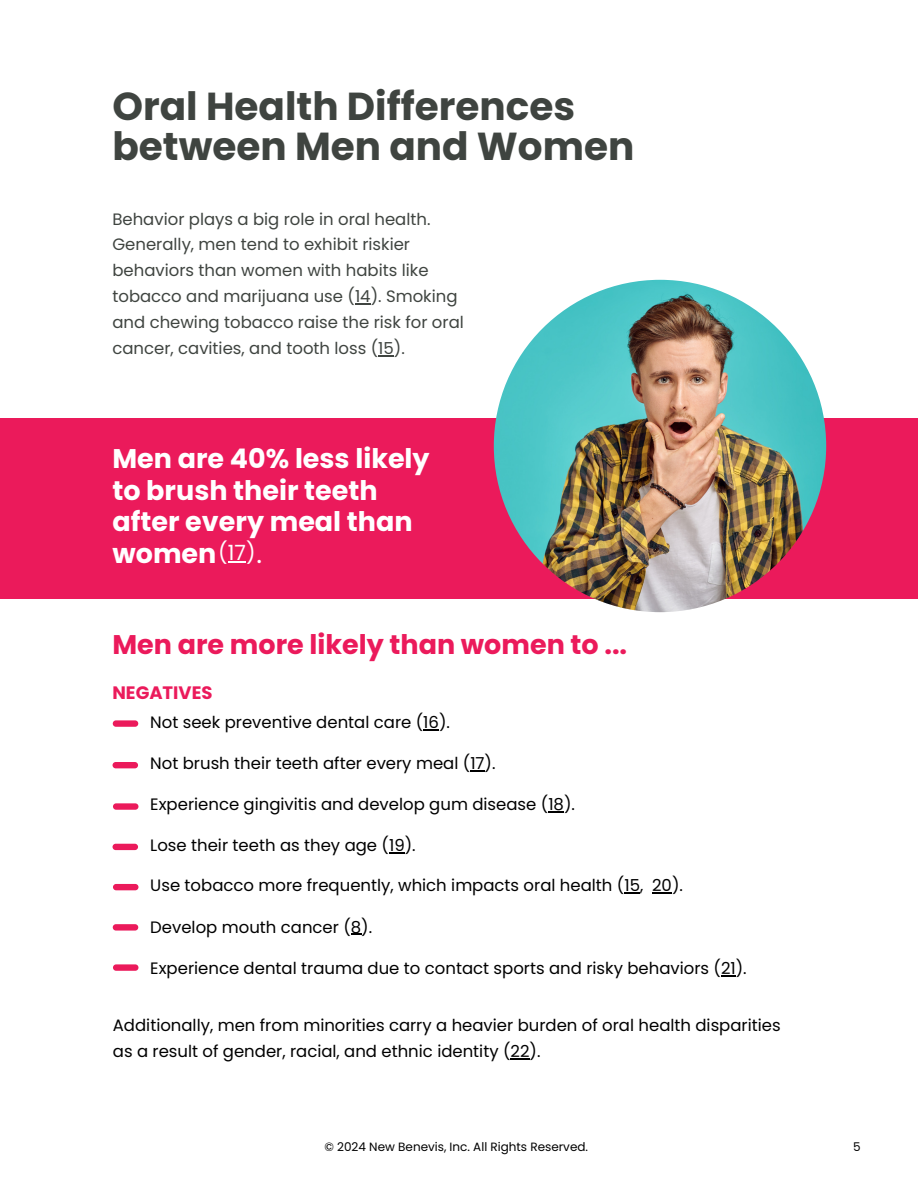
<style>
.page{position:relative;width:918px;height:1188px;background:#fff}
.page>*{position:absolute;margin:0;border:0;box-sizing:border-box;transform-origin:0 0}
.t1{font:700 39px/40.5px "Poppins";color:#3f4440}
.t2{font:700 27px/31.5px "Poppins";color:#fff}
.t3{font:700 27px "Poppins";color:#eb1a5b}
.t4{font:700 18px "Poppins";color:#eb1a5b}
.t5{font:16.5px/25.8px "Poppins";color:#000}
.t6{font:16.5px/25.8px "Poppins";color:#3f4440}
.t7{font:12px "Poppins";color:#000}
.s1{font-weight:400;font-size:21px}
.s2{font-weight:400}
</style>
<div class="page">
<svg style="left:355px;top:303px;width:16px;height:1px"></svg>
<svg style="left:378px;top:355px;width:16px;height:1px"></svg>
<svg style="left:423px;top:729px;width:16px;height:2px"></svg>
<svg style="left:470px;top:770px;width:15px;height:2px"></svg>
<svg style="left:548px;top:811px;width:16px;height:2px"></svg>
<svg style="left:389px;top:852px;width:16px;height:2px"></svg>
<svg style="left:624px;top:892px;width:16px;height:1px"></svg>
<svg style="left:652px;top:892px;width:20px;height:1px"></svg>
<svg style="left:721px;top:975px;width:15px;height:2px"></svg>
<div style="left:113px;top:720px;width:25px;height:7px;background:#eb1a5b;border-radius:3px"></div>
<div style="left:113px;top:762px;width:25px;height:6px;background:#eb1a5b;border-radius:3px"></div>
<div style="left:113px;top:803px;width:25px;height:7px;background:#eb1a5b;border-radius:3px"></div>
<div style="left:113px;top:844px;width:25px;height:6px;background:#eb1a5b;border-radius:3px"></div>
<div style="left:113px;top:884px;width:25px;height:6px;background:#eb1a5b;border-radius:3px"></div>
<div style="left:113px;top:924px;width:25px;height:7px;background:#eb1a5b;border-radius:3px"></div>
<div style="left:0;top:419px;width:918px;height:180px;background:#eb1a5b"></div>
<img style="left:494px;top:280px;width:332px;height:332px;border-radius:50%">
<svg style="left:228px;top:561px;width:18px;height:1px"></svg>
<svg style="left:511px;top:1058px;width:19px;height:1px"></svg>
<div style="left:113px;top:964px;width:25px;height:7px;background:#eb1a5b;border-radius:3px"></div>
<h1 class="t1" style="left:112px;top:86px;width:523px">Oral Health Differences between Men and Women</h1>
<p class="t6" style="left:112px;top:206px;width:353px">Behavior plays a big role in oral health.<br>Generally, men tend to exhibit riskier behaviors than women with habits like tobacco and marijuana use (14). Smoking and chewing tobacco raise the risk for oral cancer, cavities, and tooth loss (15).</p>
<h2 class="t2" style="left:112px;top:443px;width:319px">Men are 40% less likely to brush their teeth after every meal than women<span class="s1">(17)</span><span class="s2">.</span></h2>
<h2 class="t3" style="left:112px;top:625px;width:516px">Men are more likely than women to ...</h2>
<p class="t4" style="left:112px;top:680px;width:102px">NEGATIVES</p>
<p class="t5" style="left:150px;top:710px;width:301px">Not seek preventive dental care (16).</p>
<p class="t5" style="left:150px;top:751px;width:347px">Not brush their teeth after every meal (17).</p>
<p class="t5" style="left:150px;top:792px;width:426px">Experience gingivitis and develop gum disease (18).</p>
<p class="t5" style="left:150px;top:833px;width:267px">Lose their teeth as they age (19).</p>
<p class="t5" style="left:150px;top:872px;width:534px">Use tobacco more frequently, which impacts oral health (15, 20).</p>
<p class="t5" style="left:150px;top:914px;width:223px">Develop mouth cancer (8).</p>
<p class="t5" style="left:150px;top:956px;width:598px">Experience dental trauma due to contact sports and risky behaviors (21).</p>
<p class="t5" style="left:113px;top:1012px;width:669px">Additionally, men from minorities carry a heavier burden of oral health disparities as a result of gender, racial, and ethnic identity (22).</p>
<p class="t7" style="left:325px;top:1138px;width:265px">© 2024 New Benevis, Inc. All Rights Reserved.</p>
<p class="t7" style="left:853px;top:1138px;width:9px">5</p>
</div>
